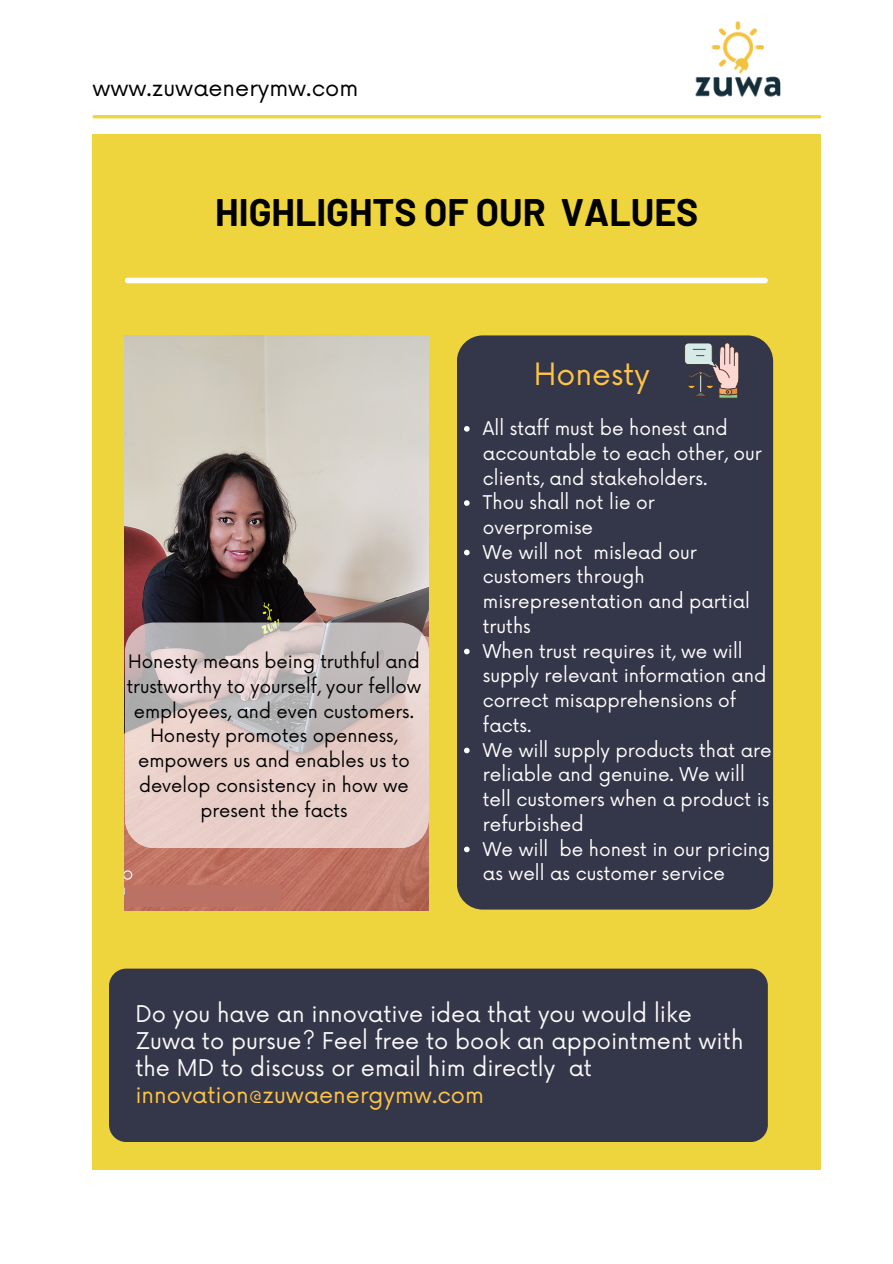
<style>
.page{position:relative;width:893px;height:1264px;background:#fff}
.page>*{position:absolute;margin:0;border:0;box-sizing:border-box;transform-origin:0 0}
.t1{font:700 37.5px "Barlow";color:#000}
.t2{font:30px "Now";color:#ffc447}
.t3{font:22.5px/27px "Now";color:#fafafa}
.t4{font:22.5px "Now";color:#000}
.t5{font:18.45px/24.8px "Now";color:#fff}
.t6{font:18px/24.8px "Now";color:#000;text-align:center}
.s1{color:#ffc447}
</style>
<div class="page">
<div style="left:92px;top:134px;width:729px;height:1036px;background:#eed53d"></div>
<hr style="left:94px;top:115px;width:725px;height:3px;background:#eed53d">
<div style="left:128px;top:278px;width:637px;height:5px;background:#fff"></div>
<div style="left:457px;top:335px;width:316px;height:574px;background:#343649;border-radius:26px"></div>
<svg style="left:684px;top:342px;width:55px;height:56px"></svg>
<img style="left:655px;top:21px;width:167px;height:98px">
<img style="left:125px;top:335px;width:303px;height:575px">
<div style="left:109px;top:968px;width:658px;height:173px;background:#343649;border-radius:17px"></div>
<div style="left:125px;top:885px;width:155px;height:21px;background:#bb7265"></div>
<svg style="left:125px;top:622px;width:304px;height:226px;background:#d8c6c3"></svg>
<svg style="left:464px;top:426px;width:5px;height:5px"></svg>
<svg style="left:464px;top:500px;width:5px;height:6px"></svg>
<svg style="left:464px;top:549px;width:5px;height:6px"></svg>
<svg style="left:464px;top:648px;width:5px;height:6px"></svg>
<svg style="left:464px;top:747px;width:5px;height:6px"></svg>
<svg style="left:464px;top:846px;width:5px;height:6px"></svg>
<p class="t4" style="left:92px;top:75px;width:267px">www.zuwaenerymw.com</p>
<p class="t1" style="left:215px;top:188px;width:484px">HIGHLIGHTS OF OUR VALUES</p>
<p class="t6" style="left:127px;top:650px;width:296px">Honesty means being truthful and trustworthy to yourself, your fellow employees, and even customers.<br>Honesty promotes openness, empowers us and enables us to develop consistency in how we present the facts</p>
<p class="t2" style="left:534px;top:357px;width:117px">Honesty</p>
<p class="t5" style="left:483px;top:417px;width:280px">All staff must be honest and accountable to each other, our clients, and stakeholders.</p>
<p class="t5" style="left:483px;top:491px;width:173px">Thou shall not lie or overpromise</p>
<p class="t5" style="left:483px;top:540px;width:268px">We will not mislead our customers through misrepresentation and partial truths</p>
<p class="t5" style="left:483px;top:639px;width:285px">When trust requires it, we will supply relevant information and correct misapprehensions of facts.</p>
<p class="t5" style="left:483px;top:738px;width:290px">We will supply products that are reliable and genuine. We will tell customers when a product is refurbished</p>
<p class="t5" style="left:483px;top:837px;width:289px">We will be honest in our pricing as well as customer service</p>
<p class="t3" style="left:135px;top:1001px;width:609px">Do you have an innovative idea that you would like Zuwa to pursue? Feel free to book an appointment with the MD to discuss or email him directly at <span class="s1">innovation@zuwaenergymw.com</span></p>
</div>
